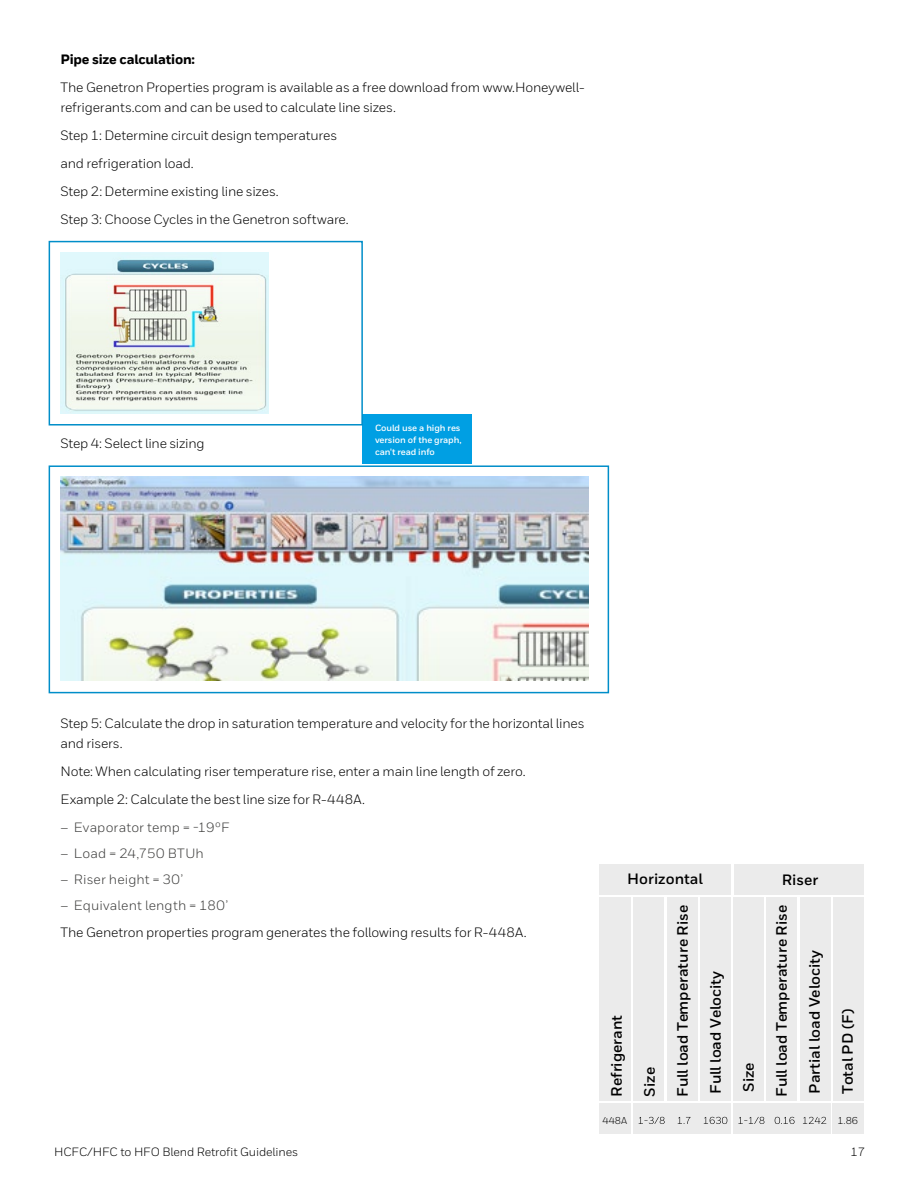
<style>
.page{position:relative;width:918px;height:1188px;background:#fff}
.page>*{position:absolute;margin:0;border:0;box-sizing:border-box;transform-origin:0 0}
.t1{font:700 15px "Honeywell Sans";color:#000}
.t2{font:13.5px/28px "Honeywell Sans TT";letter-spacing:-.015em;color:#000}
.t3{font:13.5px "Honeywell Sans";letter-spacing:.01em;color:#3c3c3b}
.t4{font:800 13.5px "Honeywell Sans TT";letter-spacing:-.015em;color:#000}
.t5{font:12px "Honeywell Sans";letter-spacing:-.01em;color:#000}
.t6{font:10.05px "Honeywell Sans";color:#000}
.t7{font:700 9px/12px "Honeywell Sans";letter-spacing:-.01em;color:#fff;text-align:justify}
</style>
<div class="page">
<img style="left:60px;top:476px;width:528px;height:205px">
<img style="left:60px;top:252px;width:208px;height:162px">
<div style="left:363px;top:414px;width:109px;height:50px;background:#009fe3"></div>
<div style="left:49px;top:241px;width:314px;height:185px;border:2px solid #008ec9"></div>
<div style="left:49px;top:465px;width:560px;height:228px;border:2px solid #008ec9"></div>
<div style="left:599px;top:897px;width:31px;height:204px;background:#ebebeb"></div>
<div style="left:634px;top:897px;width:30px;height:204px;background:#ebebeb"></div>
<div style="left:599px;top:864px;width:132px;height:30px;background:#ebebeb"></div>
<div style="left:599px;top:1104px;width:31px;height:30px;background:#ebebeb"></div>
<div style="left:833px;top:1104px;width:31px;height:30px;background:#ebebeb"></div>
<div style="left:633px;top:1104px;width:98px;height:30px;background:#ebebeb"></div>
<div style="left:734px;top:864px;width:130px;height:30px;background:#ebebeb"></div>
<div style="left:667px;top:897px;width:31px;height:204px;background:#ebebeb"></div>
<div style="left:701px;top:897px;width:30px;height:204px;background:#ebebeb"></div>
<div style="left:733px;top:897px;width:31px;height:204px;background:#ebebeb"></div>
<div style="left:767px;top:897px;width:30px;height:204px;background:#ebebeb"></div>
<div style="left:800px;top:897px;width:30px;height:204px;background:#ebebeb"></div>
<div style="left:834px;top:897px;width:30px;height:204px;background:#ebebeb"></div>
<svg style="left:639px;top:1117px;width:88px;height:7px"></svg>
<div style="left:733px;top:1104px;width:98px;height:30px;background:#ebebeb"></div>
<svg style="left:738px;top:1117px;width:88px;height:7px"></svg>
<p class="t4" style="left:60px;top:52px;width:136px">Pipe size calculation:</p>
<p class="t2" style="left:60px;top:78px;width:526px;line-height:19.5px">The Genetron Properties program is available as a free download from www.Honeywell&shy;refrigerants.com and can be used to calculate line sizes.</p>
<p class="t2" style="left:60px;top:121px;width:290px">Step 1: Determine circuit design temperatures and refrigeration load.<br>Step 2: Determine existing line sizes.<br>Step 3: Choose Cycles in the Genetron software.</p>
<p class="t2" style="left:60px;top:429px;width:146px">Step 4: Select line sizing</p>
<p class="t7" style="left:375px;top:422px;width:88px">Could use a high res version of the graph, can't read info</p>
<p class="t2" style="left:60px;top:714px;width:526px;line-height:19.5px">Step 5: Calculate the drop in saturation temperature and velocity for the horizontal lines and risers.</p>
<p class="t2" style="left:60px;top:757px;width:467px">Note: When calculating riser temperature rise, enter a main line length of zero.<br>Example 2: Calculate the best line size for R-448A.</p>
<p class="t3" style="left:60px;top:819px;width:170px">– Evaporator temp = -19ºF</p>
<p class="t3" style="left:60px;top:845px;width:145px">– Load = 24,750 BTUh</p>
<p class="t3" style="left:60px;top:871px;width:124px">– Riser height = 30’</p>
<p class="t3" style="left:60px;top:898px;width:169px">– Equivalent length = 180’</p>
<p class="t2" style="left:60px;top:918px;width:468px">The Genetron properties program generates the following results for R-448A.</p>
<p class="t1" style="left:627px;top:870px;width:77px">Horizontal</p>
<p class="t1" style="left:782px;top:871px;width:38px">Riser</p>
<p class="t1" style="left:608px;top:1097px;width:83px;rotate:-90deg">Refrigerant</p>
<p class="t1" style="left:641px;top:1097px;width:31px;rotate:-90deg">Size</p>
<p class="t1" style="left:674px;top:1097px;width:193px;rotate:-90deg">Full load Temperature Rise</p>
<p class="t1" style="left:773px;top:1097px;width:193px;rotate:-90deg">Full load Temperature Rise</p>
<p class="t1" style="left:707px;top:1094px;width:124px;rotate:-90deg">Full load Velocity</p>
<p class="t1" style="left:740px;top:1092px;width:31px;rotate:-90deg">Size</p>
<p class="t1" style="left:806px;top:1094px;width:145px;rotate:-90deg">Partial load Velocity</p>
<p class="t1" style="left:839px;top:1094px;width:86px;rotate:-90deg">Total PD (F)</p>
<p class="t6" style="left:603px;top:1114px;width:26px">448A</p>
<p class="t6" style="left:837px;top:1114px;width:22px">1.86</p>
<p class="t5" style="left:54px;top:1145px;width:246px">HCFC/HFC to HFO Blend Retrofit Guidelines</p>
<p class="t5" style="left:850px;top:1145px;width:16px">17</p>
</div>
